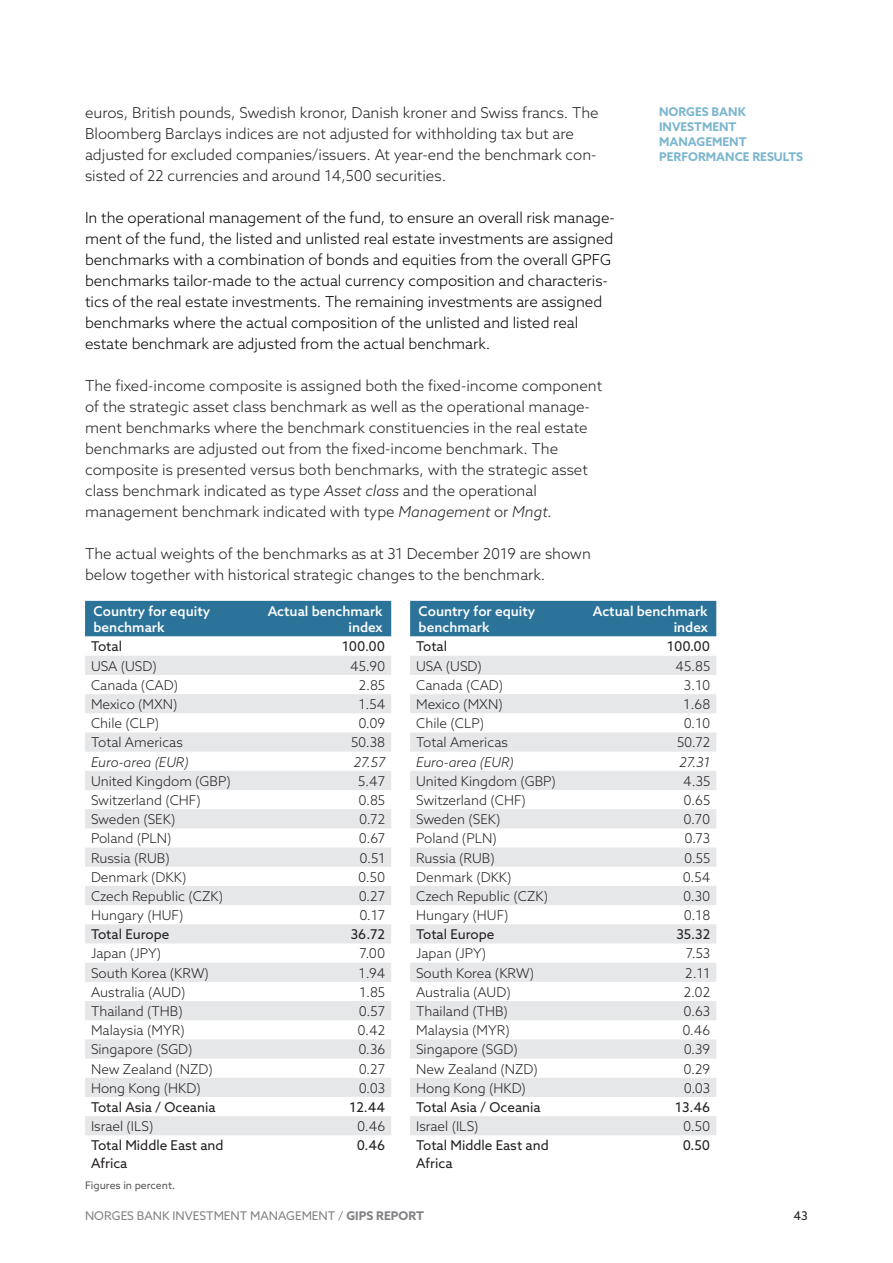
<style>
.page{position:relative;width:893px;height:1263px;background:#fff}
.page>*{position:absolute;margin:0;border:0;box-sizing:border-box;transform-origin:0 0}
.t1{font:300 15px/21px "Azo Sans";color:#231f20}
.t2{font:300 15px/21px "Azo Sans";color:#000}
.t3{font:300 13.5px "Azo Sans";color:#231f20}
.t4{font:13.5px/18px "Azo Sans";color:#231f20}
.t5{font:500 13.5px/16.5px "Azo Sans";color:#fff}
.t6{font:italic 300 13.5px "Azo Sans";color:#231f20}
.t7{font:700 12px/15px "Azo Sans";color:#7bb6ce}
.t8{font:12px "Azo Sans";color:#808285}
.t9{font:12px "Azo Sans";color:#231f20}
.t10{font:10.5px "Azo Sans";color:#57585a}
.s1{font-style:italic}
.s2{font-weight:700}
</style>
<div class="page">
<div style="left:85px;top:601px;width:306px;height:35px;background:#2c7399"></div>
<svg style="left:85px;top:656px;width:306px;height:479px;fill:#e8e9eb"></svg>
<div style="left:410px;top:601px;width:306px;height:35px;background:#2c7399"></div>
<svg style="left:410px;top:656px;width:306px;height:479px;fill:#e9eaec"></svg>
<p class="t1" style="left:85px;top:102px;width:515px">euros, British pounds, Swedish kronor, Danish kroner and Swiss francs. The Bloomberg Barclays indices are not adjusted for withholding tax but are adjusted for excluded companies/issuers. At year-end the benchmark con&shy;sisted of 22 currencies and around 14,500 securities.</p>
<p class="t2" style="left:85px;top:207px;width:531px">In the operational management of the fund, to ensure an overall risk manage&shy;ment of the fund, the listed and unlisted real estate investments are assigned benchmarks with a combination of bonds and equities from the overall GPFG benchmarks tailor-made to the actual currency composition and characteris&shy;tics of the real estate investments. The remaining investments are assigned benchmarks where the actual composition of the unlisted and listed real estate benchmark are adjusted from the actual benchmark.</p>
<p class="t1" style="left:85px;top:375px;width:519px">The fixed-income composite is assigned both the fixed-income component of the strategic asset class benchmark as well as the operational manage&shy;ment benchmarks where the benchmark constituencies in the real estate benchmarks are adjusted out from the fixed-income benchmark. The composite is presented versus both benchmarks, with the strategic asset class benchmark indicated as type <span class="s1">Asset class</span> and the operational management benchmark indicated with type <span class="s1">Management</span> or <span class="s1">Mngt.</span></p>
<p class="t1" style="left:85px;top:543px;width:507px">The actual weights of the benchmarks as at 31 December 2019 are shown below together with historical strategic changes to the benchmark.</p>
<p class="t5" style="left:94px;top:602px;width:118px">Country for equity benchmark</p>
<p class="t5" style="left:268px;top:602px;width:117px;text-align:right">Actual benchmark index</p>
<p class="t4" style="left:91px;top:637px;width:33px">Total</p>
<p class="t4" style="left:342px;top:637px;width:45px">100.00</p>
<p class="t3" style="left:91px;top:657px;width:67px">USA (USD)</p>
<p class="t3" style="left:350px;top:657px;width:36px">45.90</p>
<p class="t3" style="left:91px;top:676px;width:89px">Canada (CAD)</p>
<p class="t3" style="left:359px;top:676px;width:28px">2.85</p>
<p class="t3" style="left:91px;top:695px;width:88px">Mexico (MXN)</p>
<p class="t3" style="left:359px;top:695px;width:28px">1.54</p>
<p class="t3" style="left:91px;top:715px;width:70px">Chile (CLP)</p>
<p class="t3" style="left:358px;top:715px;width:28px">0.09</p>
<p class="t3" style="left:91px;top:734px;width:93px">Total Americas</p>
<p class="t3" style="left:351px;top:734px;width:36px">50.38</p>
<p class="t6" style="left:91px;top:753px;width:99px">Euro-area (EUR)</p>
<p class="t6" style="left:354px;top:753px;width:33px">27.57</p>
<p class="t3" style="left:91px;top:772px;width:141px">United Kingdom (GBP)</p>
<p class="t3" style="left:358px;top:772px;width:29px">5.47</p>
<p class="t3" style="left:91px;top:791px;width:111px">Switzerland (CHF)</p>
<p class="t3" style="left:359px;top:791px;width:28px">0.85</p>
<p class="t3" style="left:91px;top:810px;width:86px">Sweden (SEK)</p>
<p class="t3" style="left:359px;top:810px;width:28px">0.72</p>
<p class="t3" style="left:91px;top:830px;width:82px">Poland (PLN)</p>
<p class="t3" style="left:359px;top:830px;width:28px">0.67</p>
<p class="t3" style="left:91px;top:849px;width:80px">Russia (RUB)</p>
<p class="t3" style="left:360px;top:849px;width:27px">0.51</p>
<p class="t3" style="left:91px;top:868px;width:97px">Denmark (DKK)</p>
<p class="t3" style="left:358px;top:868px;width:29px">0.50</p>
<p class="t3" style="left:91px;top:887px;width:134px">Czech Republic (CZK)</p>
<p class="t3" style="left:359px;top:887px;width:28px">0.27</p>
<p class="t3" style="left:91px;top:906px;width:94px">Hungary (HUF)</p>
<p class="t3" style="left:359px;top:906px;width:27px">0.17</p>
<p class="t4" style="left:91px;top:925px;width:80px">Total Europe</p>
<p class="t4" style="left:351px;top:925px;width:36px">36.72</p>
<p class="t3" style="left:91px;top:945px;width:72px">Japan (JPY)</p>
<p class="t3" style="left:360px;top:945px;width:27px">7.00</p>
<p class="t3" style="left:91px;top:964px;width:119px">South Korea (KRW)</p>
<p class="t3" style="left:359px;top:964px;width:28px">1.94</p>
<p class="t3" style="left:91px;top:983px;width:96px">Australia (AUD)</p>
<p class="t3" style="left:359px;top:983px;width:27px">1.85</p>
<p class="t3" style="left:91px;top:1002px;width:93px">Thailand (THB)</p>
<p class="t3" style="left:359px;top:1002px;width:28px">0.57</p>
<p class="t3" style="left:91px;top:1021px;width:95px">Malaysia (MYR)</p>
<p class="t3" style="left:358px;top:1021px;width:29px">0.42</p>
<p class="t3" style="left:91px;top:1041px;width:103px">Singapore (SGD)</p>
<p class="t3" style="left:358px;top:1041px;width:28px">0.36</p>
<p class="t3" style="left:91px;top:1060px;width:123px">New Zealand (NZD)</p>
<p class="t3" style="left:359px;top:1060px;width:28px">0.27</p>
<p class="t3" style="left:91px;top:1079px;width:111px">Hong Kong (HKD)</p>
<p class="t3" style="left:359px;top:1079px;width:28px">0.03</p>
<p class="t4" style="left:91px;top:1098px;width:126px">Total Asia / Oceania</p>
<p class="t4" style="left:349px;top:1098px;width:37px">12.44</p>
<p class="t3" style="left:91px;top:1117px;width:64px">Israel (ILS)</p>
<p class="t3" style="left:357px;top:1117px;width:29px">0.46</p>
<p class="t4" style="left:91px;top:1136px;width:134px">Total Middle East and<br>Africa</p>
<p class="t4" style="left:357px;top:1136px;width:30px">0.46</p>
<p class="t7" style="left:659px;top:104px;width:146px">NORGES BANK<br>INVESTMENT<br>MANAGEMENT<br>PERFORMANCE RESULTS</p>
<p class="t5" style="left:419px;top:602px;width:118px">Country for equity benchmark</p>
<p class="t5" style="left:593px;top:602px;width:117px;text-align:right">Actual benchmark index</p>
<p class="t4" style="left:416px;top:637px;width:33px">Total</p>
<p class="t4" style="left:667px;top:637px;width:45px">100.00</p>
<p class="t3" style="left:416px;top:657px;width:67px">USA (USD)</p>
<p class="t3" style="left:675px;top:657px;width:36px">45.85</p>
<p class="t3" style="left:416px;top:676px;width:89px">Canada (CAD)</p>
<p class="t3" style="left:684px;top:676px;width:28px">3.10</p>
<p class="t3" style="left:416px;top:695px;width:88px">Mexico (MXN)</p>
<p class="t3" style="left:684px;top:695px;width:28px">1.68</p>
<p class="t3" style="left:416px;top:715px;width:70px">Chile (CLP)</p>
<p class="t3" style="left:684px;top:715px;width:28px">0.10</p>
<p class="t3" style="left:416px;top:734px;width:93px">Total Americas</p>
<p class="t3" style="left:677px;top:734px;width:35px">50.72</p>
<p class="t6" style="left:416px;top:753px;width:99px">Euro-area (EUR)</p>
<p class="t6" style="left:680px;top:753px;width:32px">27.31</p>
<p class="t3" style="left:416px;top:772px;width:141px">United Kingdom (GBP)</p>
<p class="t3" style="left:683px;top:772px;width:29px">4.35</p>
<p class="t3" style="left:416px;top:791px;width:111px">Switzerland (CHF)</p>
<p class="t3" style="left:684px;top:791px;width:28px">0.65</p>
<p class="t3" style="left:416px;top:810px;width:86px">Sweden (SEK)</p>
<p class="t3" style="left:684px;top:810px;width:28px">0.70</p>
<p class="t3" style="left:416px;top:830px;width:82px">Poland (PLN)</p>
<p class="t3" style="left:684px;top:830px;width:27px">0.73</p>
<p class="t3" style="left:416px;top:849px;width:80px">Russia (RUB)</p>
<p class="t3" style="left:684px;top:849px;width:28px">0.55</p>
<p class="t3" style="left:416px;top:868px;width:97px">Denmark (DKK)</p>
<p class="t3" style="left:683px;top:868px;width:29px">0.54</p>
<p class="t3" style="left:416px;top:887px;width:134px">Czech Republic (CZK)</p>
<p class="t3" style="left:683px;top:887px;width:29px">0.30</p>
<p class="t3" style="left:416px;top:906px;width:94px">Hungary (HUF)</p>
<p class="t3" style="left:684px;top:906px;width:28px">0.18</p>
<p class="t4" style="left:416px;top:925px;width:80px">Total Europe</p>
<p class="t4" style="left:676px;top:925px;width:35px">35.32</p>
<p class="t3" style="left:416px;top:945px;width:72px">Japan (JPY)</p>
<p class="t3" style="left:686px;top:945px;width:26px">7.53</p>
<p class="t3" style="left:416px;top:964px;width:119px">South Korea (KRW)</p>
<p class="t3" style="left:685px;top:964px;width:27px">2.11</p>
<p class="t3" style="left:416px;top:983px;width:96px">Australia (AUD)</p>
<p class="t3" style="left:684px;top:983px;width:28px">2.02</p>
<p class="t3" style="left:416px;top:1002px;width:93px">Thailand (THB)</p>
<p class="t3" style="left:683px;top:1002px;width:28px">0.63</p>
<p class="t3" style="left:416px;top:1021px;width:95px">Malaysia (MYR)</p>
<p class="t3" style="left:682px;top:1021px;width:29px">0.46</p>
<p class="t3" style="left:416px;top:1041px;width:103px">Singapore (SGD)</p>
<p class="t3" style="left:684px;top:1041px;width:28px">0.39</p>
<p class="t3" style="left:416px;top:1060px;width:123px">New Zealand (NZD)</p>
<p class="t3" style="left:683px;top:1060px;width:28px">0.29</p>
<p class="t3" style="left:416px;top:1079px;width:111px">Hong Kong (HKD)</p>
<p class="t3" style="left:684px;top:1079px;width:28px">0.03</p>
<p class="t4" style="left:416px;top:1098px;width:126px">Total Asia / Oceania</p>
<p class="t4" style="left:675px;top:1098px;width:37px">13.46</p>
<p class="t3" style="left:416px;top:1117px;width:64px">Israel (ILS)</p>
<p class="t3" style="left:683px;top:1117px;width:29px">0.50</p>
<p class="t4" style="left:416px;top:1136px;width:134px">Total Middle East and<br>Africa</p>
<p class="t4" style="left:683px;top:1136px;width:29px">0.50</p>
<p class="t10" style="left:85px;top:1179px;width:92px">Figures in percent.</p>
<p class="t8" style="left:85px;top:1208px;width:340px">NORGES BANK INVESTMENT MANAGEMENT / <span class="s2">GIPS REPORT</span></p>
<p class="t9" style="left:794px;top:1208px;width:16px">43</p>
</div>
